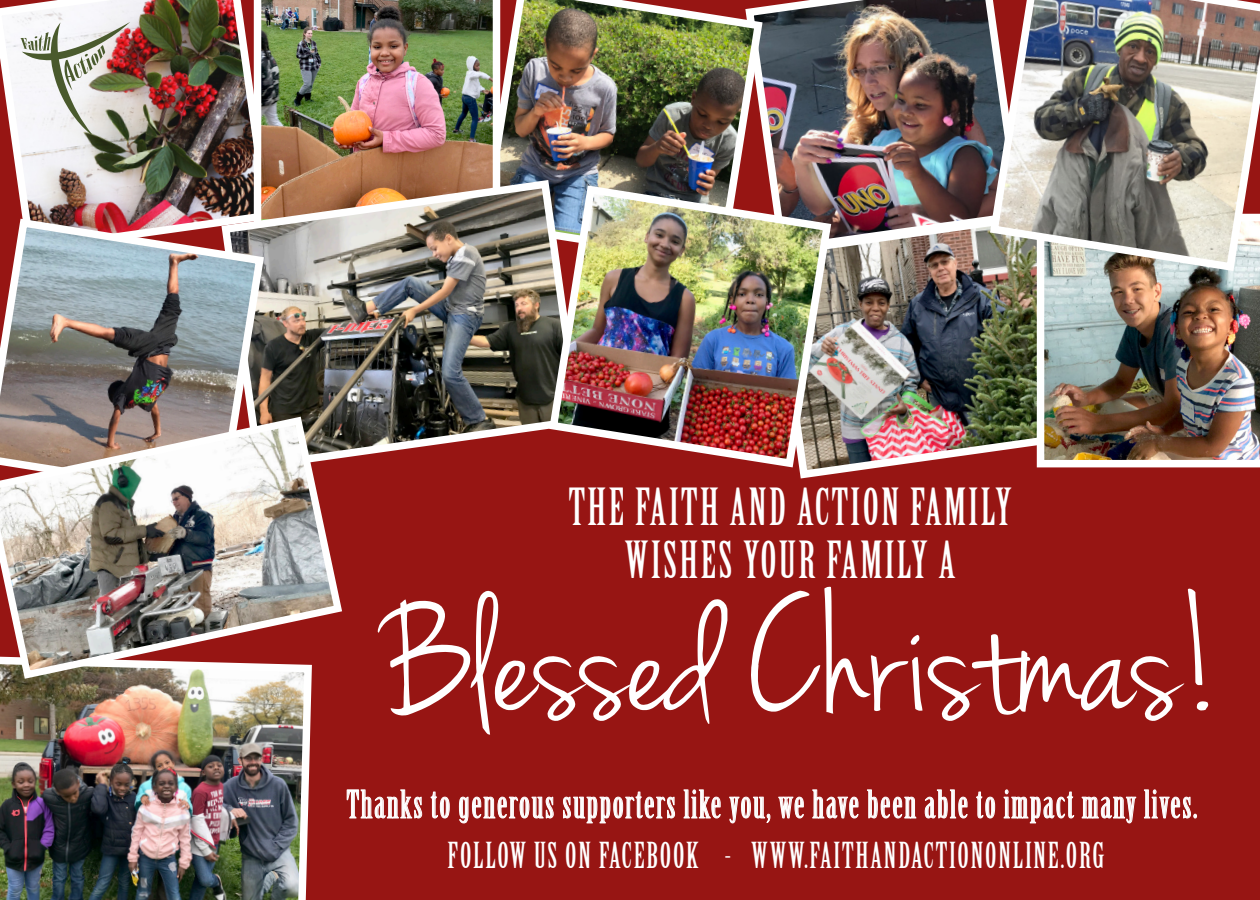
<style>
.page{position:relative;width:1260px;height:900px;background:#971513}
.page>*{position:absolute;margin:0;border:0;box-sizing:border-box;transform-origin:0 0}
.t1{font:171.5px "Jenna Sue";color:#fff}
.t2{font:50px "Birch Std";letter-spacing:.05em;color:#fff}
.t3{font:37.5px "Birch Std";letter-spacing:.05em;color:#fff}
.t4{font:35px "Birch Std";letter-spacing:.05em;color:#fff}
</style>
<div class="page">
<img style="left:0;top:0;width:254px;height:214px">
<img style="left:799px;top:257px;width:283px;height:222px">
<img style="left:767px;top:0;width:219px;height:257px">
<img style="left:500px;top:0;width:267px;height:181px">
<img style="left:254px;top:0;width:246px;height:176px">
<img style="left:1037px;top:275px;width:223px;height:192px">
<img style="left:986px;top:0;width:274px;height:275px">
<img style="left:217px;top:176px;width:370px;height:282px">
<img style="left:0;top:214px;width:268px;height:198px">
<img style="left:0;top:683px;width:312px;height:217px">
<img style="left:0;top:412px;width:346px;height:271px">
<img style="left:545px;top:181px;width:291px;height:291px">
<svg style="left:20px;top:22px;width:110px;height:112px;background:#cac4bb"></svg>
<svg style="left:346px;top:789px;width:77px;height:30px"></svg>
<svg style="left:430px;top:791px;width:20px;height:28px"></svg>
<svg style="left:458px;top:796px;width:96px;height:28px"></svg>
<svg style="left:563px;top:791px;width:113px;height:33px"></svg>
<svg style="left:683px;top:789px;width:38px;height:30px"></svg>
<svg style="left:729px;top:796px;width:42px;height:28px"></svg>
<svg style="left:778px;top:796px;width:26px;height:23px"></svg>
<svg style="left:812px;top:789px;width:47px;height:30px"></svg>
<svg style="left:867px;top:789px;width:50px;height:30px"></svg>
<svg style="left:924px;top:789px;width:44px;height:30px"></svg>
<svg style="left:976px;top:791px;width:20px;height:28px"></svg>
<svg style="left:1003px;top:789px;width:72px;height:35px"></svg>
<svg style="left:1081px;top:796px;width:56px;height:28px"></svg>
<svg style="left:1144px;top:789px;width:53px;height:30px"></svg>
<p class="t2" style="left:569px;top:479px;width:444px">THE FAITH AND ACTION FAMILY</p>
<p class="t2" style="left:625px;top:532px;width:332px">WISHES YOUR FAMILY A</p>
<p class="t1" style="left:385px;top:562px;width:840px">Blessed Christmas!</p>
<p class="t3" style="left:347px;top:783px;width:852px">Thanks to generous supporters like you, we have been able to impact many lives.</p>
<p class="t4" style="left:447px;top:835px;width:658px">FOLLOW US ON FACEBOOK - WWW.FAITHANDACTIONONLINE.ORG</p>
</div>
